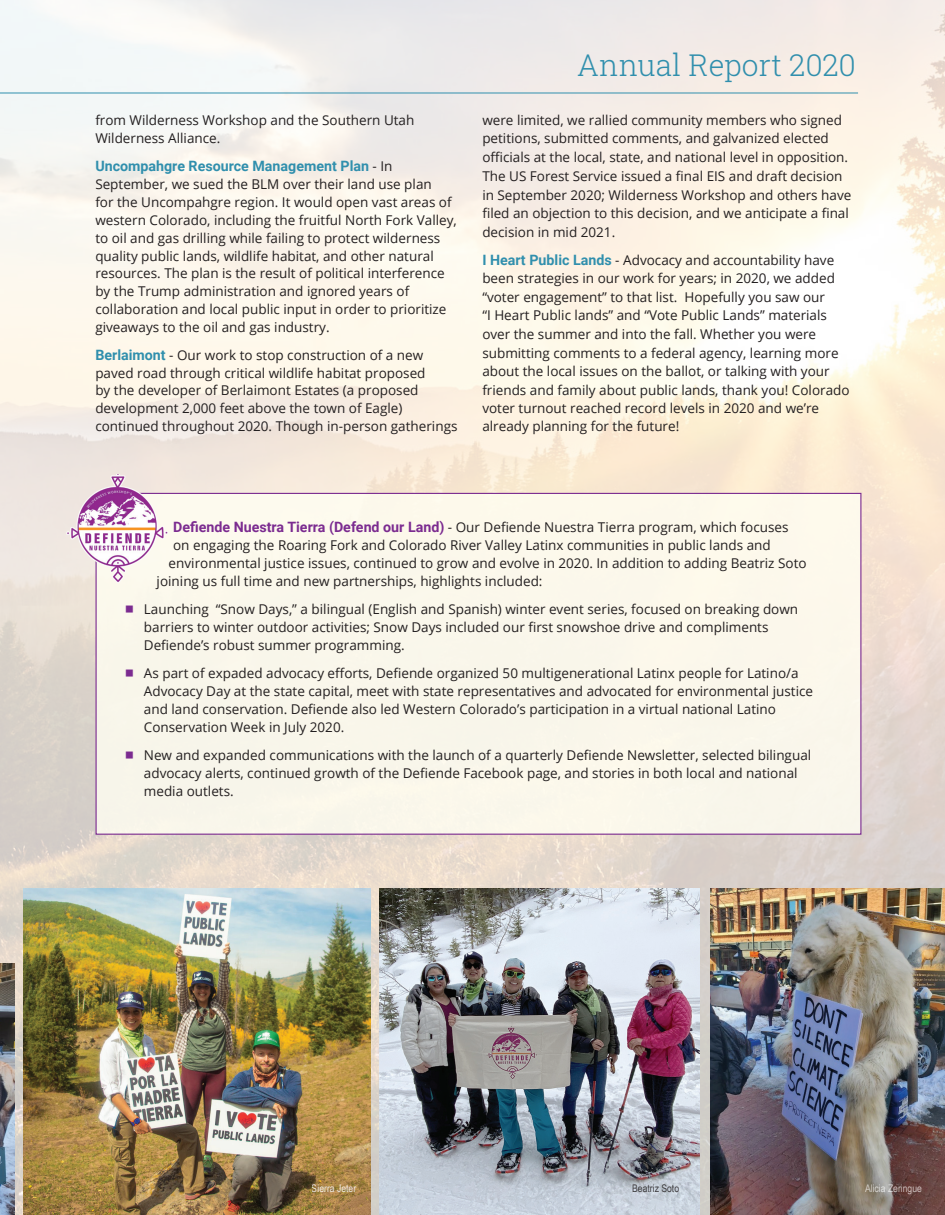
<style>
.page{position:relative;width:945px;height:1215px;background:#fff}
.page>*{position:absolute;margin:0;border:0;box-sizing:border-box;transform-origin:0 0}
.t1{font:30px "Roboto Slab";color:#308fad}
.t2{font:700 14.25px "Roboto";color:#308fad}
.t3{font:13.5px/17.9px "Open Sans";color:#231f20}
.t4{font:10.5px "Arial Narrow";color:#fff}
.t5{font:10.5px "Arial Narrow";color:#231f20}
.s1{font-family:"Open Sans";font-weight:400;font-size:13.5px;color:#231f20}
.s2{font-family:"Roboto";font-weight:700;font-size:14.25px;color:#308fad}
.s3{font-family:"Roboto";font-weight:700;font-size:14.25px;color:#7b2b90}
</style>
<div class="page">
<img style="left:0;top:0;width:945px;height:1215px">
<img style="left:710px;top:889px;width:235px;height:326px">
<img style="left:23px;top:889px;width:348px;height:326px">
<img style="left:380px;top:889px;width:319px;height:326px">
<img style="left:0;top:963px;width:14px;height:252px">
<div style="left:96px;top:493px;width:765px;height:341px;background:#faf7eb"></div>
<img style="left:54px;top:474px;width:124px;height:115px">
<hr style="left:0;top:93px;width:858px;height:1px;background:#308fad">
<p class="t3" style="left:95px;top:110px;width:321px">from Wilderness Workshop and the Southern Utah<br>Wilderness Alliance.</p>
<p class="t2" style="left:95px;top:156px;width:299px">Uncompahgre Resource Management Plan <span class="s1">- In</span></p>
<p class="t3" style="left:95px;top:174px;width:363px">September, we sued the BLM over their land use plan<br>for the Uncompahgre region. It would open vast areas of western Colorado, including the fruitful North Fork Valley, to oil and gas drilling while failing to protect wilderness quality public lands, wildlife habitat, and other natural resources. The plan is the result of political interference by the Trump administration and ignored years of collaboration and local public input in order to prioritize giveaways to the oil and gas industry.</p>
<p class="t3" style="left:95px;top:346px;width:364px"><span class="s2">Berlaimont</span> - Our work to stop construction of a new paved road through critical wildlife habitat proposed<br>by the developer of Berlaimont Estates (a proposed development 2,000 feet above the town of Eagle) continued throughout 2020. Though in-person gatherings</p>
<h1 class="t1" style="left:577px;top:45px;width:280px">Annual Report 2020</h1>
<p class="t3" style="left:482px;top:110px;width:371px;line-height:18.8px">were limited, we rallied community members who signed petitions, submitted comments, and galvanized elected officials at the local, state, and national level in opposition.<br>The US Forest Service issued a final EIS and draft decision in September 2020; Wilderness Workshop and others have filed an objection to this decision, and we anticipate a final decision in mid 2021.</p>
<p class="t3" style="left:482px;top:251px;width:369px;line-height:18.5px"><span class="s2">I Heart Public Lands</span> - Advocacy and accountability have been strategies in our work for years; in 2020, we added “voter engagement” to that list. Hopefully you saw our<br>“I Heart Public lands” and “Vote Public Lands” materials over the summer and into the fall. Whether you were submitting comments to a federal agency, learning more about the local issues on the ballot, or talking with your friends and family about public lands, thank you! Colorado voter turnout reached record levels in 2020 and we’re already planning for the future!</p>
<p class="t3" style="left:173px;top:517px;width:617px"><span class="s3">Defiende Nuestra Tierra (Defend our Land)</span> - Our Defiende Nuestra Tierra program, which focuses</p>
<p class="t3" style="left:173px;top:535px;width:599px">on engaging the Roaring Fork and Colorado River Valley Latinx communities in public lands and</p>
<p class="t3" style="left:169px;top:553px;width:639px">environmental justice issues, continued to grow and evolve in 2020. In addition to adding Beatriz Soto</p>
<p class="t3" style="left:157px;top:571px;width:387px">joining us full time and new partnerships, highlights included:</p>
<p class="t3" style="left:144px;top:599px;width:656px">Launching “Snow Days,” a bilingual (English and Spanish) winter event series, focused on breaking down barriers to winter outdoor activities; Snow Days included our first snowshoe drive and compliments<br>Defiende’s robust summer programming.</p>
<p class="t3" style="left:144px;top:663px;width:671px">As part of expaded advocacy efforts, Defiende organized 50 multigenerational Latinx people for Latino/a Advocacy Day at the state capital, meet with state representatives and advocated for environmental justice and land conservation. Defiende also led Western Colorado’s participation in a virtual national Latino Conservation Week in July 2020.</p>
<p class="t3" style="left:144px;top:745px;width:669px">New and expanded communications with the launch of a quarterly Defiende Newsletter, selected bilingual advocacy alerts, continued growth of the Defiende Facebook page, and stories in both local and national media outlets.</p>
<p class="t4" style="left:312px;top:1181px;width:46px">Sierra Jeter</p>
<p class="t5" style="left:632px;top:1181px;width:48px">Beatriz Soto</p>
<p class="t4" style="left:865px;top:1181px;width:58px">Alicia Zeringue</p>
</div>
